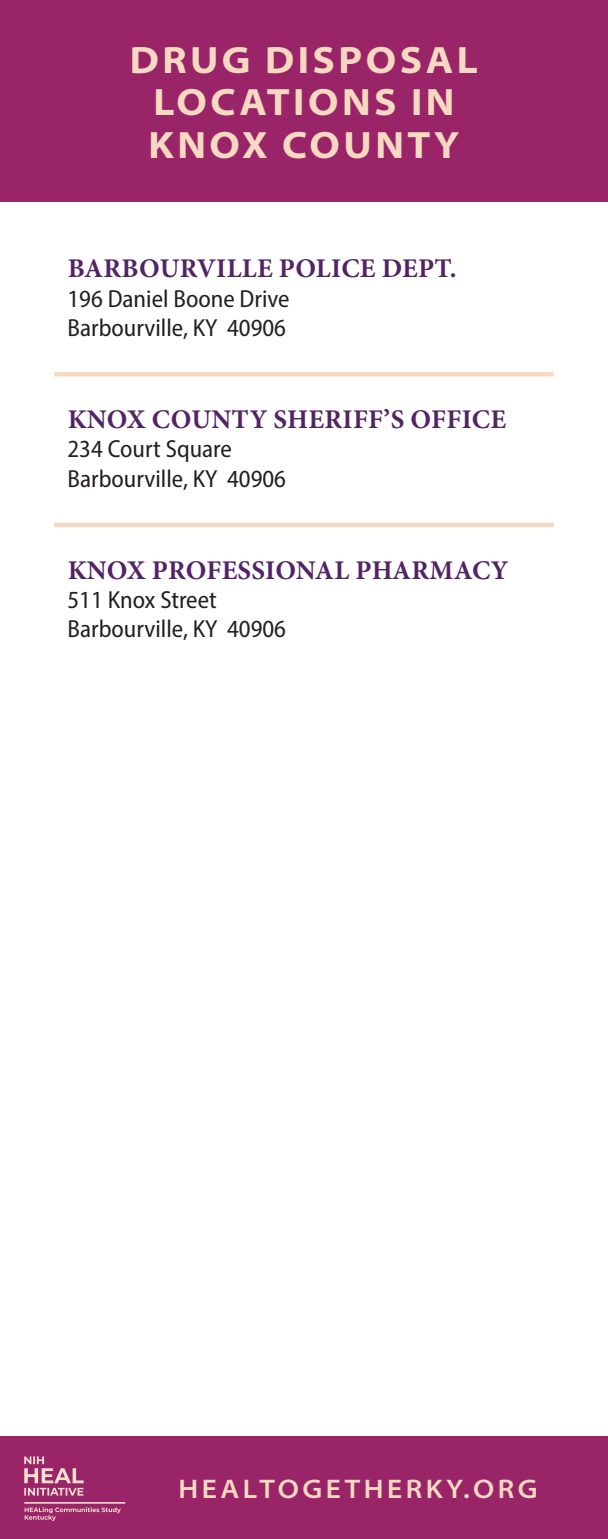
<style>
.page{position:relative;width:608px;height:1539px;background:#fff}
.page>*{position:absolute;margin:0;border:0;box-sizing:border-box;transform-origin:0 0}
.t1{font:700 semi-expanded 38.25px/42.8px "Myriad Pro";letter-spacing:.09em;color:#f7d9c2;text-align:center}
.t2{font:700 27px "Minion Pro";letter-spacing:.01em;color:#522464}
.t3{font:600 semi-expanded 27px "Myriad Pro";letter-spacing:.13em;color:#f7d9c2}
.t4{font:semi-condensed 24.75px/29.2px "Myriad Pro";color:#231f20}
</style>
<div class="page">
<div style="left:0;top:0;width:608px;height:202px;background:#992468"></div>
<div style="left:0;top:1436px;width:608px;height:103px;background:#992468"></div>
<hr style="left:54px;top:372px;width:500px;height:4px;background:#f7d9c2">
<hr style="left:54px;top:523px;width:500px;height:4px;background:#f7d9c2">
<svg style="left:24px;top:1456px;width:60px;height:40px"></svg>
<svg style="left:24px;top:1502px;width:101px;height:19px"></svg>
<h1 class="t1" style="left:130px;top:37px;width:349px">DRUG DISPOSAL<br>LOCATIONS IN<br>KNOX COUNTY</h1>
<p class="t2" style="left:68px;top:250px;width:390px">BARBOURVILLE POLICE DEPT.</p>
<p class="t4" style="left:68px;top:283px;width:223px">196 Daniel Boone Drive<br>Barbourville, KY 40906</p>
<p class="t2" style="left:68px;top:401px;width:440px">KNOX COUNTY SHERIFF’S OFFICE</p>
<p class="t4" style="left:68px;top:434px;width:220px">234 Court Square<br>Barbourville, KY 40906</p>
<p class="t2" style="left:68px;top:551px;width:442px">KNOX PROFESSIONAL PHARMACY</p>
<p class="t4" style="left:68px;top:585px;width:220px">511 Knox Street<br>Barbourville, KY 40906</p>
<p class="t3" style="left:178px;top:1471px;width:360px">HEALTOGETHERKY.ORG</p>
</div>
